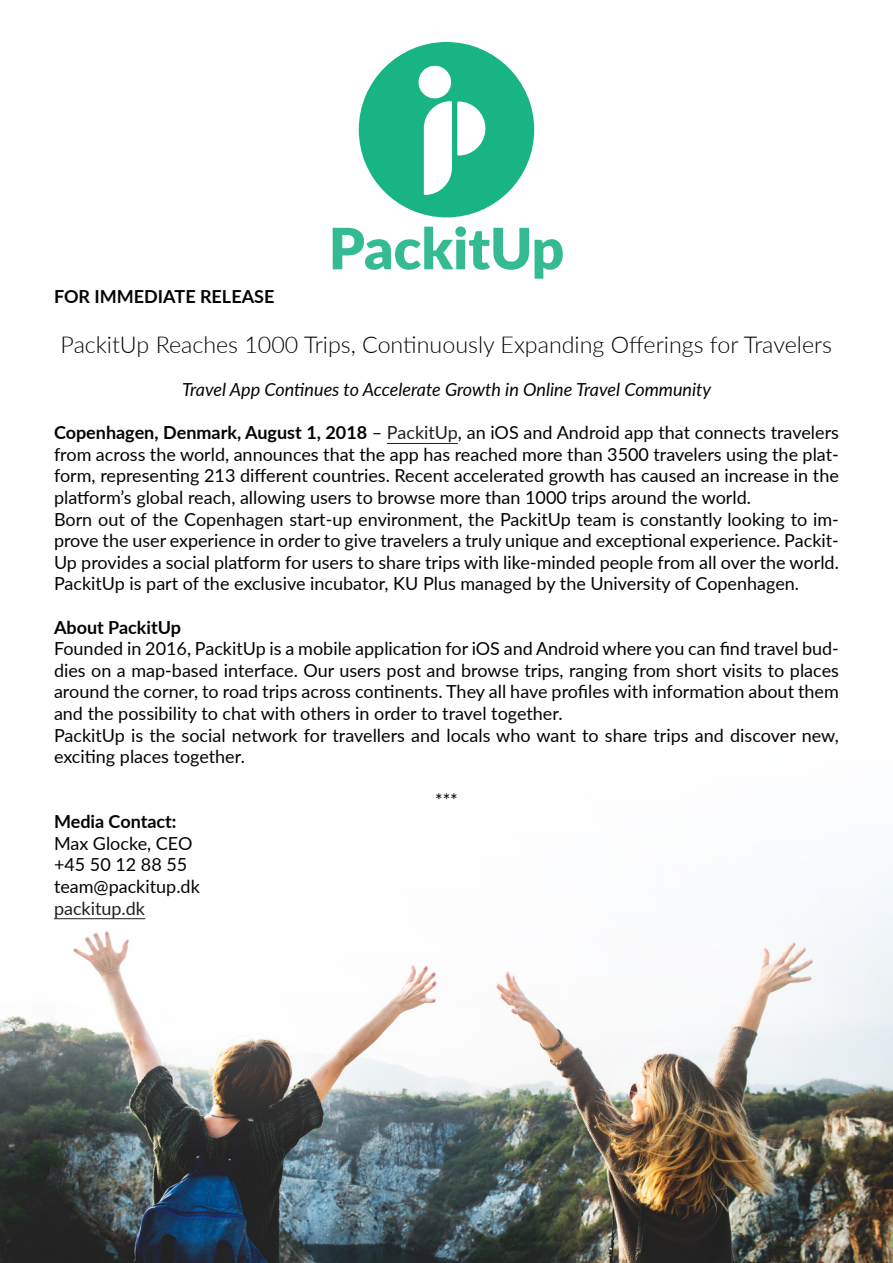
<style>
.page{position:relative;width:893px;height:1263px;background:#fff}
.page>*{position:absolute;margin:0;border:0;box-sizing:border-box;transform-origin:0 0}
.t1{font:900 57px "Lato";color:#35bb93}
.t2{font:300 23.25px "Lato";color:#040503}
.t3{font:18px/21.6px "Lato";color:#040503;text-align:justify}
.t4{font:italic 18px "Lato";color:#040503}
.t5{font:700 18px "Lato";color:#040503}
.t6{font:18px "Lato";color:#231f20}
.s1{font-weight:700}
.s2{color:#231f20}
</style>
<div class="page">
<img style="left:0;top:878px;width:893px;height:385px">
<div style="left:359px;top:42px;width:175px;height:175px;background:#18b483;border-radius:50%"></div>
<svg style="left:424px;top:101px;width:61px;height:94px"></svg>
<div style="left:418px;top:66px;width:33px;height:32px;background:#fff;border-radius:50%"></div>
<hr style="left:387px;top:443px;width:71px;height:1px;background:#231f20">
<hr style="left:54px;top:918px;width:91px;height:1px;background:#231f20">
<p class="t1" style="left:329px;top:206px;width:237px">PackitUp</p>
<p class="t5" style="left:54px;top:284px;width:222px">FOR IMMEDIATE RELEASE</p>
<p class="t2" style="left:61px;top:328px;width:773px">PackitUp Reaches 1000 Trips, Continuously Expanding Offerings for Travelers</p>
<p class="t4" style="left:182px;top:377px;width:531px">Travel App Continues to Accelerate Growth in Online Travel Community</p>
<p class="t3" style="left:54px;top:421px;width:786px"><span class="s1">Copenhagen, Denmark, August 1, 2018</span> – <span class="s2">PackitUp</span>, an iOS and Android app that connects travelers from across the world, announces that the app has reached more than 3500 travelers using the plat&shy;form, representing 213 different countries. Recent accelerated growth has caused an increase in the platform’s global reach, allowing users to browse more than 1000 trips around the world.</p>
<p class="t3" style="left:54px;top:508px;width:786px">Born out of the Copenhagen start-up environment, the PackitUp team is constantly looking to im&shy;prove the user experience in order to give travelers a truly unique and exceptional experience. Packit-Up provides a social platform for users to share trips with like-minded people from all over the world.</p>
<p class="t3" style="left:54px;top:572px;width:747px">PackitUp is part of the exclusive incubator, KU Plus managed by the University of Copenhagen.</p>
<p class="t5" style="left:54px;top:614px;width:128px">About PackitUp</p>
<p class="t3" style="left:54px;top:637px;width:786px">Founded in 2016, PackitUp is a mobile application for iOS and Android where you can find travel bud&shy;dies on a map-based interface. Our users post and browse trips, ranging from short visits to places around the corner, to road trips across continents. They all have profiles with information about them and the possibility to chat with others in order to travel together.</p>
<p class="t3" style="left:54px;top:724px;width:786px">PackitUp is the social network for travellers and locals who want to share trips and discover new, exciting places together.</p>
<p class="t3" style="left:435px;top:788px;width:24px">***</p>
<p class="t5" style="left:54px;top:808px;width:124px">Media Contact:</p>
<p class="t3" style="left:54px;top:832px;width:140px">Max Glocke, CEO</p>
<p class="t3" style="left:54px;top:853px;width:135px">+45 50 12 88 55</p>
<p class="t3" style="left:54px;top:875px;width:147px">team@packitup.dk</p>
<p class="t6" style="left:54px;top:895px;width:93px">packitup.dk</p>
</div>
